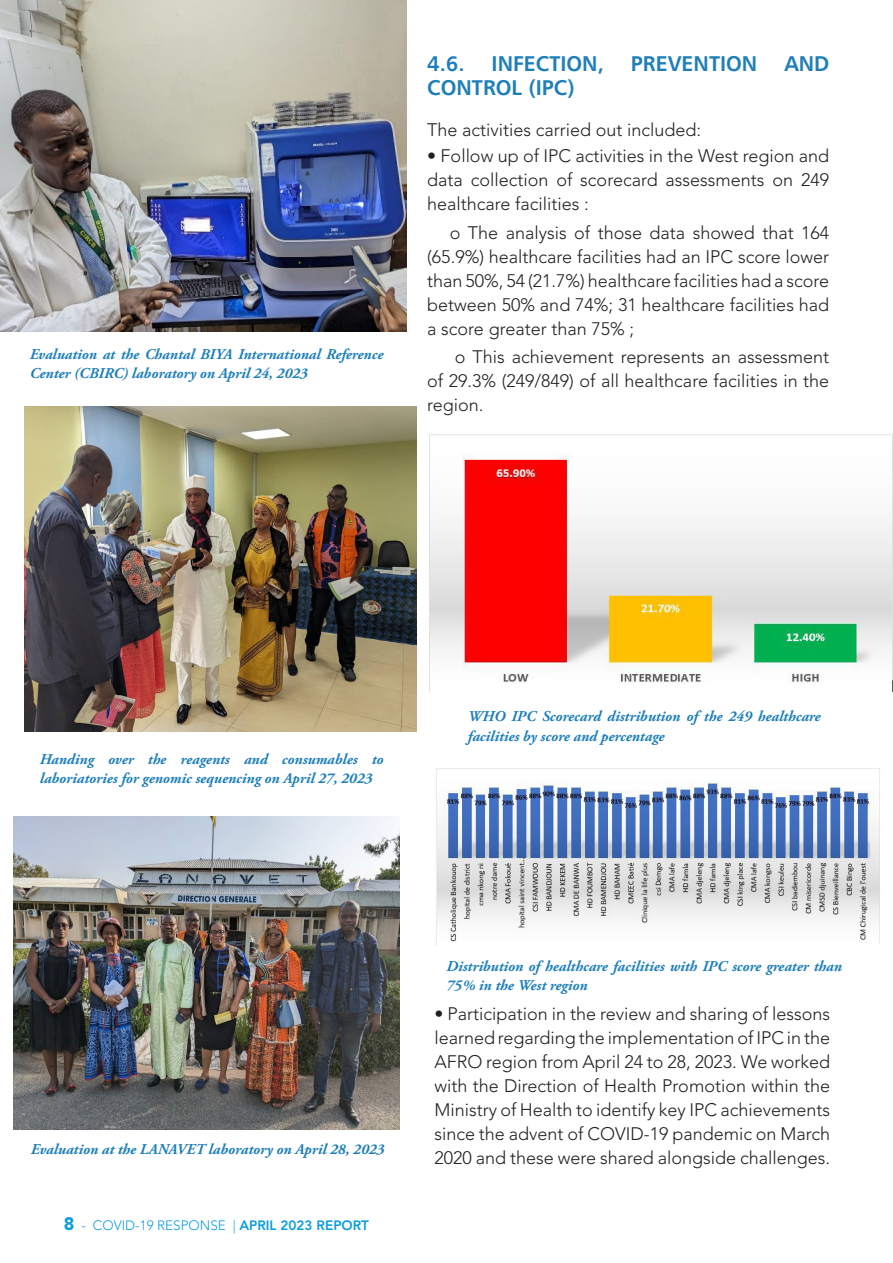
<style>
.page{position:relative;width:893px;height:1263px;background:#fff}
.page>*{position:absolute;margin:0;border:0;box-sizing:border-box;transform-origin:0 0}
.t1{font:21px "Humanist 777 BT Bold B";color:#1e7fb8}
.t2{font:300 18px/24px "Avenir LT Std";color:#231f20;text-align:justify}
.t3{font:italic 700 15px/19.5px "Adobe Garamond Pro";color:#1e7fb8}
.t4{font:300 13.5px "Avenir LT Std";color:#0c9ddc}
.s1{font-weight:900;font-size:18px}
.s2{font-weight:800}
</style>
<div class="page">
<img style="left:0;top:0;width:407px;height:332px">
<img style="left:25px;top:407px;width:392px;height:325px">
<img style="left:429px;top:434px;width:464px;height:258px">
<img style="left:14px;top:817px;width:385px;height:313px">
<img style="left:436px;top:768px;width:444px;height:178px">
<p class="t3" style="left:30px;top:345px;width:355px">Evaluation at the Chantal BIYA International Reference<br>Center (CBIRC) laboratory on April 24, 2023</p>
<p class="t1" style="left:427px;top:51px;width:39px">4.6.</p>
<p class="t1" style="left:492px;top:51px;width:114px">INFECTION,</p>
<p class="t1" style="left:631px;top:51px;width:128px">PREVENTION</p>
<p class="t1" style="left:784px;top:51px;width:46px">AND</p>
<p class="t1" style="left:427px;top:75px;width:149px">CONTROL (IPC)</p>
<p class="t2" style="left:427px;top:118px;width:276px">The activities carried out included:</p>
<p class="t2" style="left:427px;top:144px;width:403px">• Follow up of IPC activities in the West region and data collection of scorecard assessments on 249 healthcare facilities :</p>
<p class="t2" style="left:427px;top:221px;width:403px;text-indent:22px">o The analysis of those data showed that 164 (65.9%) healthcare facilities had an IPC score lower than 50%, 54 (21.7%) healthcare facilities had a score between 50% and 74%; 31 healthcare facilities had a score greater than 75% ;</p>
<p class="t2" style="left:427px;top:345px;width:403px;text-indent:28px">o This achievement represents an assessment of 29.3% (249/849) of all healthcare facilities in the region.</p>
<p class="t3" style="left:40px;top:750px;width:345px">Handing over the reagents and consumables to laboriatories for genomic sequencing on April 27, 2023</p>
<p class="t3" style="left:468px;top:707px;width:354px">WHO IPC Scorecard distribution of the 249 healthcare facilities by score and percentage</p>
<p class="t3" style="left:31px;top:1140px;width:355px">Evaluation at the LANAVET laboratory on April 28, 2023</p>
<p class="t4" style="left:64px;top:1217px;width:307px"><span class="s1">8</span> - COVID-19 RESPONSE | <span class="s2">APRIL 2023 REPORT</span></p>
<p class="t3" style="left:446px;top:956px;width:397px">Distribution of healthcare facilities with IPC score greater than<br>75% in the West region</p>
<p class="t2" style="left:434px;top:1002px;width:397px">• Participation in the review and sharing of lessons learned regarding the implementation of IPC in the AFRO region from April 24 to 28, 2023. We worked with the Direction of Health Promotion within the Ministry of Health to identify key IPC achievements since the advent of COVID-19 pandemic on March 2020 and these were shared alongside challenges.</p>
</div>
